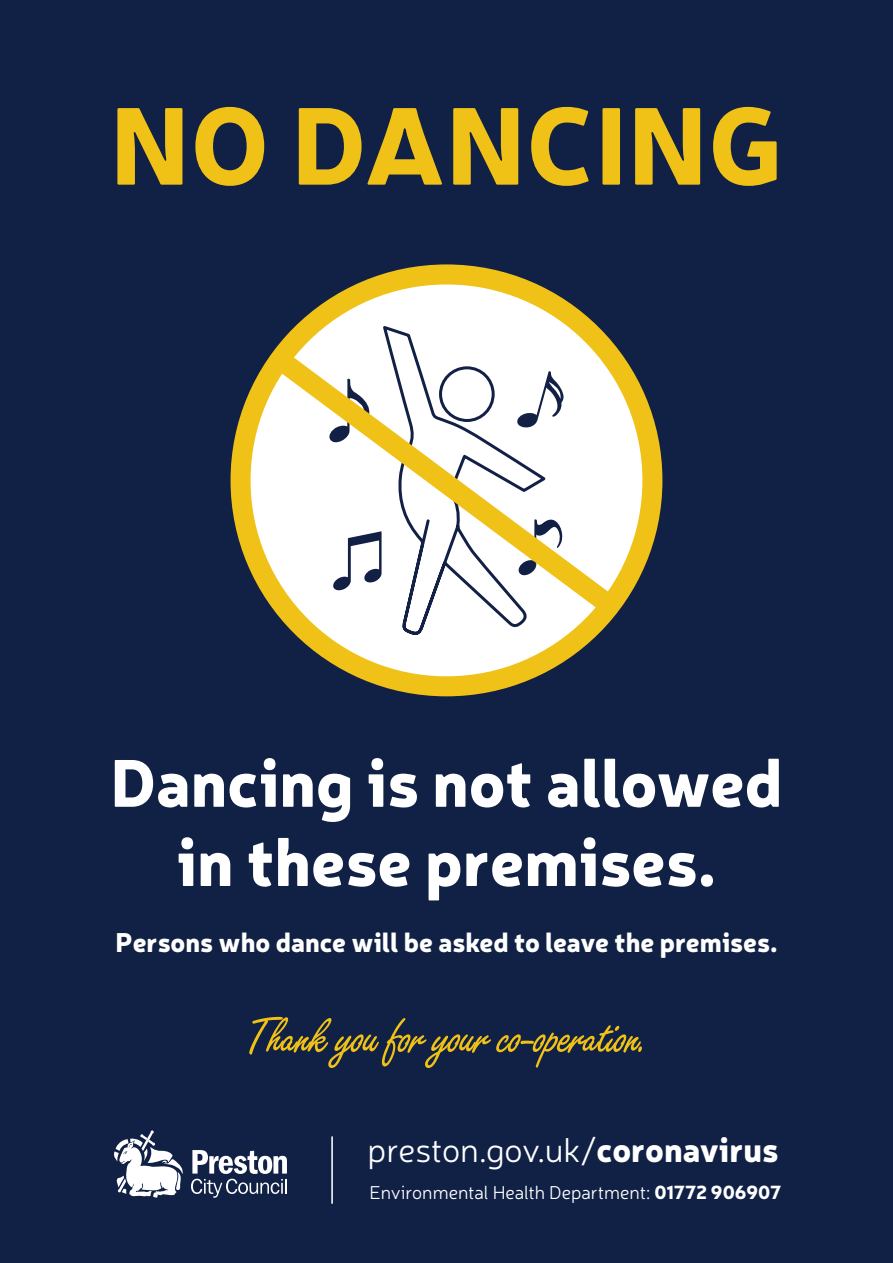
<style>
.page{position:relative;width:893px;height:1263px;background:#112146}
.page>*{position:absolute;margin:0;border:0;box-sizing:border-box;transform-origin:0 0}
.t1{font:900 108px "Neris";letter-spacing:.01em;color:#f0c116}
.t2{font:900 66px/79.2px "Neris";color:#fff;text-align:center}
.t3{font:54.75px "Freestyle Script Let Plain";letter-spacing:.02em;color:#f0c116}
.t4{font:300 33.9px "Neris";color:#fff}
.t5{font:900 26.7px "Neris";color:#fff}
.t6{font:300 18.75px "Neris";color:#fff}
.s1{font-weight:900}
</style>
<div class="page">
<svg style="left:191px;top:1150px;width:96px;height:48px"></svg>
<svg style="left:114px;top:1130px;width:69px;height:67px"></svg>
<hr style="left:331px;top:1136px;width:2px;height:68px;background:#fff">
<svg style="left:241px;top:274px;width:411px;height:412px;background:#fbf0ca"></svg>
<div style="left:231px;top:264px;width:431px;height:432px;border:20px solid #f0c116;border-radius:50%"></div>
<svg style="left:380px;top:326px;width:168px;height:309px;background:#f0f1f3"></svg>
<svg style="left:253px;top:332px;width:381px;height:298px;background:#eae5d2"></svg>
<h1 class="t1" style="left:110px;top:66px;width:674px">NO DANCING</h1>
<h2 class="t2" style="left:110px;top:739px;width:673px">Dancing is not allowed in these premises.</h2>
<p class="t5" style="left:115px;top:923px;width:664px">Persons who dance will be asked to leave the premises.</p>
<h3 class="t3" style="left:244px;top:1007px;width:406px">Thank you for your co-operation.</h3>
<p class="t4" style="left:368px;top:1128px;width:412px">preston.gov.uk/<span class="s1">coronavirus</span></p>
<p class="t6" style="left:370px;top:1180px;width:413px">Environmental Health Department: <span class="s1">01772 906907</span></p>
</div>
